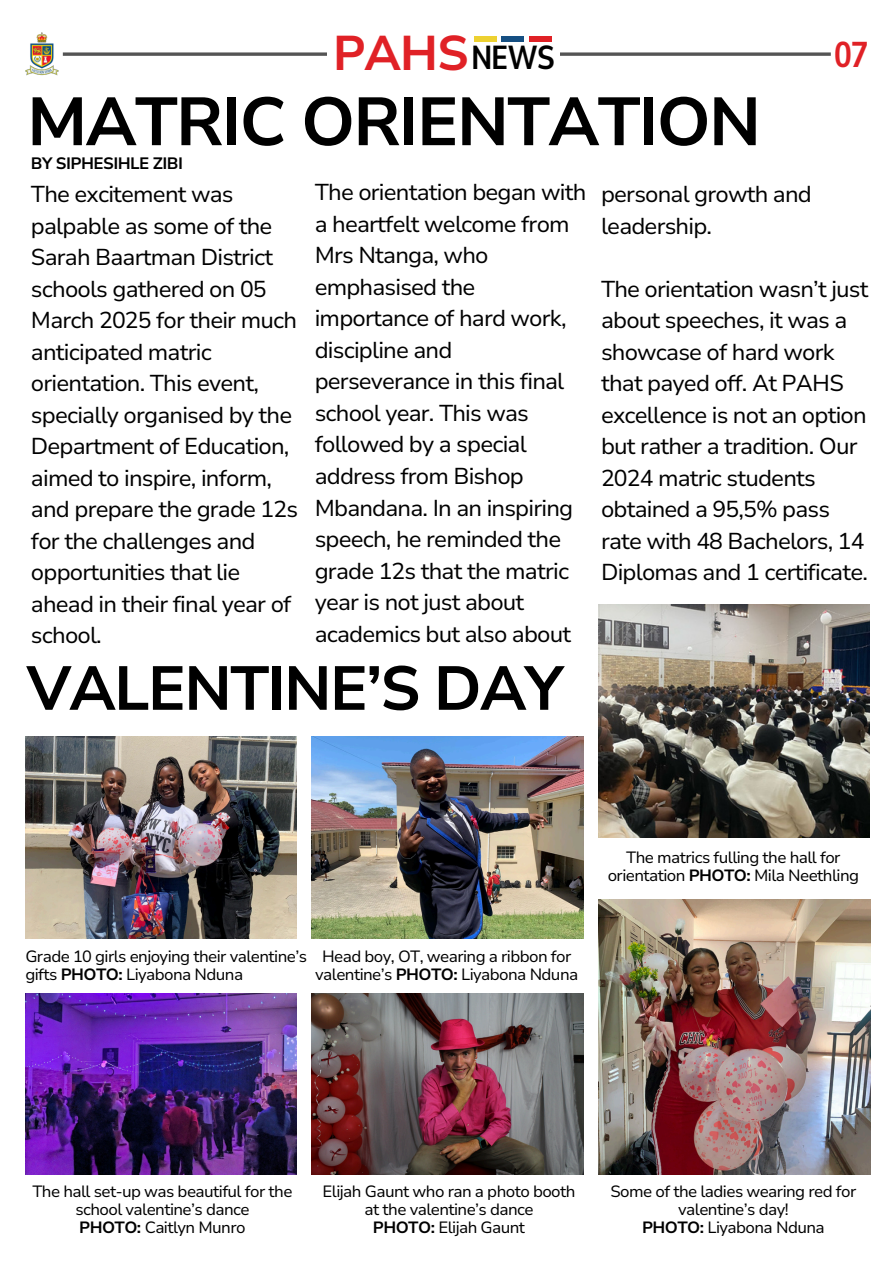
<style>
.page{position:relative;width:894px;height:1264px;background:#fff}
.page>*{position:absolute;margin:0;border:0;box-sizing:border-box;transform-origin:0 0}
.t1{font:700 67.8px "Nunito Sans 10 pt";letter-spacing:-.035em;color:#000}
.t2{font:700 61.8px "Nunito Sans 10 pt";letter-spacing:-.035em;color:#000}
.t3{font:700 48.6px "Nunito Sans 10 pt";color:#e02126}
.t4{font:700 35.7px "Nunito Sans 10 pt Condensed";color:#e02126}
.t5{font:700 33.15px "Nunito Sans 10 pt Condensed";color:#000}
.t6{font:22.95px/31.5px "Nunito Sans 10 pt";letter-spacing:-.035em;color:#000}
.t7{font:700 16.5px "Nunito Sans 10 pt";letter-spacing:-.035em;color:#000}
.t8{font:16.35px/18px "Nunito Sans 10 pt";letter-spacing:-.035em;color:#000;text-align:center}
.s1{font-weight:700}
</style>
<div class="page">
<svg style="left:63px;top:52px;width:767px;height:4px;background:#6e6e6e"></svg>
<div style="left:327px;top:0;width:233px;height:163px;background:#fff"></div>
<div style="left:473px;top:36px;width:23px;height:6px;background:#edd131"></div>
<div style="left:501px;top:36px;width:23px;height:6px;background:#154f82"></div>
<div style="left:529px;top:36px;width:22px;height:6px;background:#e02126"></div>
<img style="left:25px;top:33px;width:33px;height:43px">
<img style="left:598px;top:899px;width:271px;height:275px">
<img style="left:312px;top:736px;width:271px;height:202px">
<img style="left:25px;top:736px;width:272px;height:202px">
<img style="left:25px;top:993px;width:272px;height:181px">
<img style="left:312px;top:993px;width:271px;height:181px">
<img style="left:598px;top:605px;width:271px;height:232px">
<h4 class="t3" style="left:332px;top:21px;width:137px">PAHS</h4>
<h4 class="t4" style="left:834px;top:31px;width:36px">07</h4>
<h4 class="t1" style="left:27px;top:77px;width:736px">MATRIC ORIENTATION</h4>
<h4 class="t7" style="left:31px;top:152px;width:153px">BY SIPHESIHLE ZIBI</h4>
<p class="t6" style="left:31px;top:179px;width:269px">The excitement was palpable as some of the<br>Sarah Baartman District schools gathered on 05<br>March 2025 for their much anticipated matric orientation. This event, specially organised by the<br>Department of Education, aimed to inspire, inform, and prepare the grade 12s for the challenges and opportunities that lie ahead in their final year of school.</p>
<h1 class="t6" style="left:314px;top:177px;width:273px">The orientation began with a heartfelt welcome from<br>Mrs Ntanga, who emphasised the importance of hard work, discipline and perseverance in this final school year. This was followed by a special address from Bishop<br>Mbandana. In an inspiring speech, he reminded the grade 12s that the matric year is not just about academics but also about</h1>
<h2 class="t5" style="left:471px;top:35px;width:85px">NEWS</h2>
<p class="t6" style="left:601px;top:179px;width:212px">personal growth and leadership.</p>
<p class="t6" style="left:601px;top:273px;width:269px">The orientation wasn’t just about speeches, it was a showcase of hard work that payed off. At PAHS excellence is not an option but rather a tradition. Our<br>2024 matric students obtained a 95,5% pass rate with 48 Bachelors, 14<br>Diplomas and 1 certificate.</p>
<h3 class="t2" style="left:27px;top:647px;width:538px">VALENTINE’S DAY</h3>
<p class="t8" style="left:25px;top:947px;width:283px;text-align:left">Grade 10 girls enjoying their valentine’s gifts <span class="s1">PHOTO:</span> Liyabona Nduna</p>
<p class="t8" style="left:315px;top:947px;width:264px">Head boy, OT, wearing a ribbon for valentine’s <span class="s1">PHOTO:</span> Liyabona Nduna</p>
<p class="t8" style="left:607px;top:848px;width:253px">The matrics fulling the hall for orientation <span class="s1">PHOTO:</span> Mila Neethling</p>
<p class="t8" style="left:32px;top:1182px;width:261px">The hall set-up was beautiful for the school valentine’s dance</p>
<p class="t8" style="left:79px;top:1218px;width:168px"><span class="s1">PHOTO:</span> Caitlyn Munro</p>
<p class="t8" style="left:322px;top:1182px;width:254px">Elijah Gaunt who ran a photo booth at the valentine’s dance</p>
<p class="t8" style="left:373px;top:1218px;width:154px"><span class="s1">PHOTO:</span> Elijah Gaunt</p>
<p class="t8" style="left:610px;top:1182px;width:247px">Some of the ladies wearing red for valentine’s day!</p>
<p class="t8" style="left:642px;top:1218px;width:184px"><span class="s1">PHOTO:</span> Liyabona Nduna</p>
</div>
